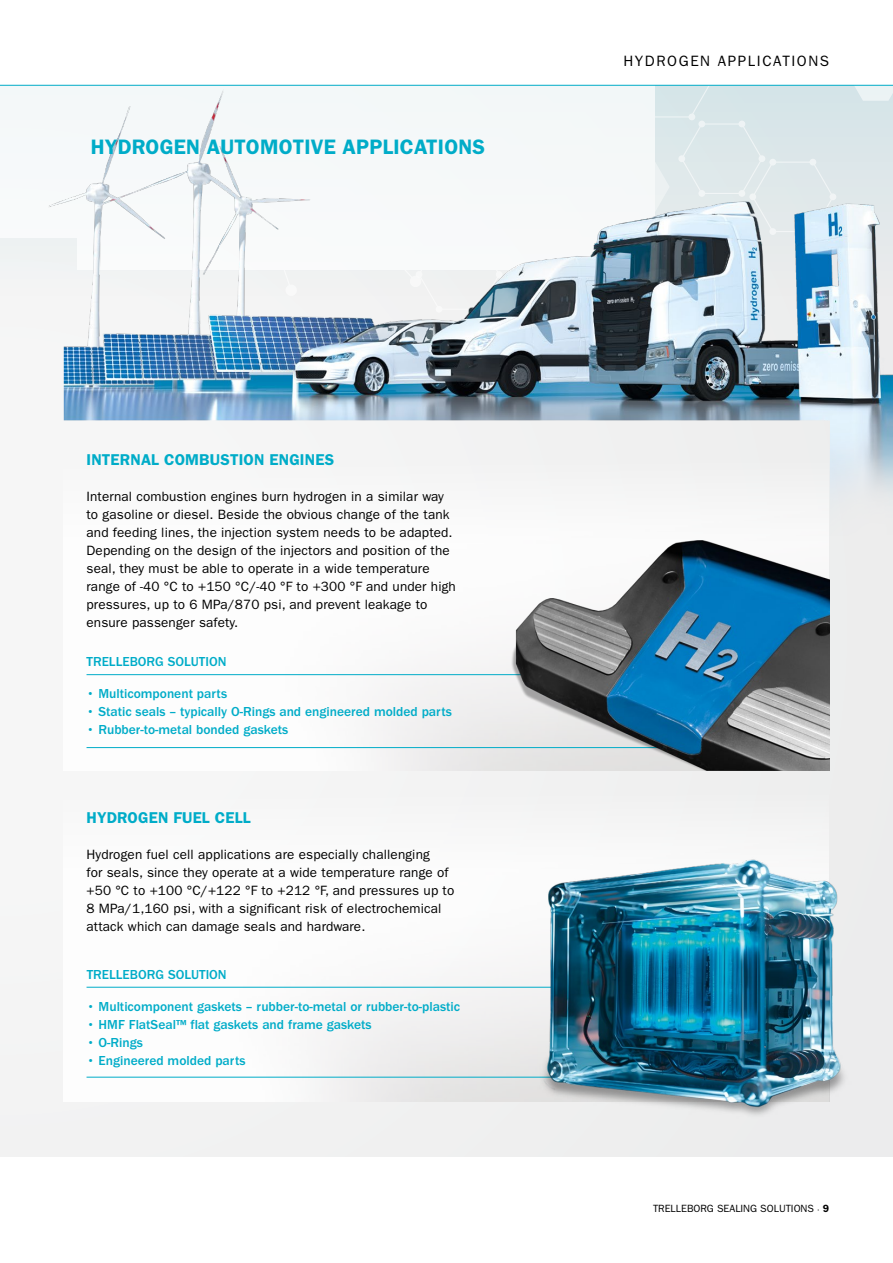
<style>
.page{position:relative;width:893px;height:1263px;background:#fff}
.page>*{position:absolute;margin:0;border:0;box-sizing:border-box;transform-origin:0 0}
.t1{font:600 21px "ITC Franklin Gothic Std";letter-spacing:.01em;color:#00acc8}
.t2{font:600 15.75px "ITC Franklin Gothic Std";letter-spacing:.01em;color:#00acc8}
.t3{font:15px "ITC Franklin Gothic Std";letter-spacing:.105em;color:#000}
.t4{font:13.5px/18px "ITC Franklin Gothic Std";letter-spacing:.01em;color:#000}
.t5{font:500 13.5px "ITC Franklin Gothic Std";color:#00acc8}
.t6{font:10.5px "ITC Franklin Gothic Std";color:#000}
.s1{font-weight:600}
</style>
<div class="page">
<div style="left:0;top:85px;width:893px;height:1072px;background:#f3f3f3"></div>
<div style="left:64px;top:457px;width:765px;height:313px;background:#fff"></div>
<hr style="left:87px;top:987px;width:700px;height:1px;background:#00acc8">
<hr style="left:87px;top:674px;width:700px;height:1px;background:#00acc8">
<hr style="left:87px;top:747px;width:700px;height:1px;background:#00acc8">
<hr style="left:87px;top:1077px;width:700px;height:1px;background:#00acc8">
<img style="left:0;top:84px;width:893px;height:504px">
<img style="left:477px;top:526px;width:353px;height:245px">
<img style="left:433px;top:859px;width:413px;height:258px">
<img style="left:0;top:164px;width:2px;height:289px">
<hr style="left:0;top:85px;width:893px;height:1px;background:#00acc8">
<p class="t1" style="left:91px;top:134px;width:396px">HYDROGEN AUTOMOTIVE APPLICATIONS</p>
<p class="t2" style="left:87px;top:450px;width:249px">INTERNAL COMBUSTION ENGINES</p>
<p class="t4" style="left:87px;top:487px;width:371px">Internal combustion engines burn hydrogen in a similar way to gasoline or diesel. Beside the obvious change of the tank and feeding lines, the injection system needs to be adapted.<br>Depending on the design of the injectors and position of the seal, they must be able to operate in a wide temperature range of -40 °C to +150 °C/-40 °F to +300 °F and under high pressures, up to 6 MPa/870 psi, and prevent leakage to ensure passenger safety.</p>
<p class="t5" style="left:87px;top:654px;width:142px">TRELLEBORG SOLUTION</p>
<p class="t5" style="left:87px;top:686px;width:142px">• Multicomponent parts</p>
<p class="t5" style="left:87px;top:704px;width:367px">• Static seals – typically O-Rings and engineered molded parts</p>
<p class="t5" style="left:87px;top:722px;width:203px">• Rubber-to-metal bonded gaskets</p>
<p class="t2" style="left:87px;top:808px;width:166px">HYDROGEN FUEL CELL</p>
<p class="t4" style="left:87px;top:845px;width:369px">Hydrogen fuel cell applications are especially challenging<br>for seals, since they operate at a wide temperature range of +50 °C to +100 °C/+122 °F to +212 °F, and pressures up to 8 MPa/1,160 psi, with a significant risk of electrochemical attack which can damage seals and hardware.</p>
<p class="t5" style="left:87px;top:967px;width:142px">TRELLEBORG SOLUTION</p>
<p class="t5" style="left:87px;top:999px;width:375px">• Multicomponent gaskets – rubber-to-metal or rubber-to-plastic</p>
<p class="t5" style="left:87px;top:1017px;width:286px">• HMF FlatSeal™ flat gaskets and frame gaskets</p>
<p class="t5" style="left:87px;top:1035px;width:58px">• O-Rings</p>
<p class="t5" style="left:87px;top:1053px;width:160px">• Engineered molded parts</p>
<p class="t3" style="left:623px;top:52px;width:207px">HYDROGEN APPLICATIONS</p>
<p class="t6" style="left:653px;top:1203px;width:178px">TRELLEBORG SEALING SOLUTIONS ˙ <span class="s1">9</span></p>
</div>
